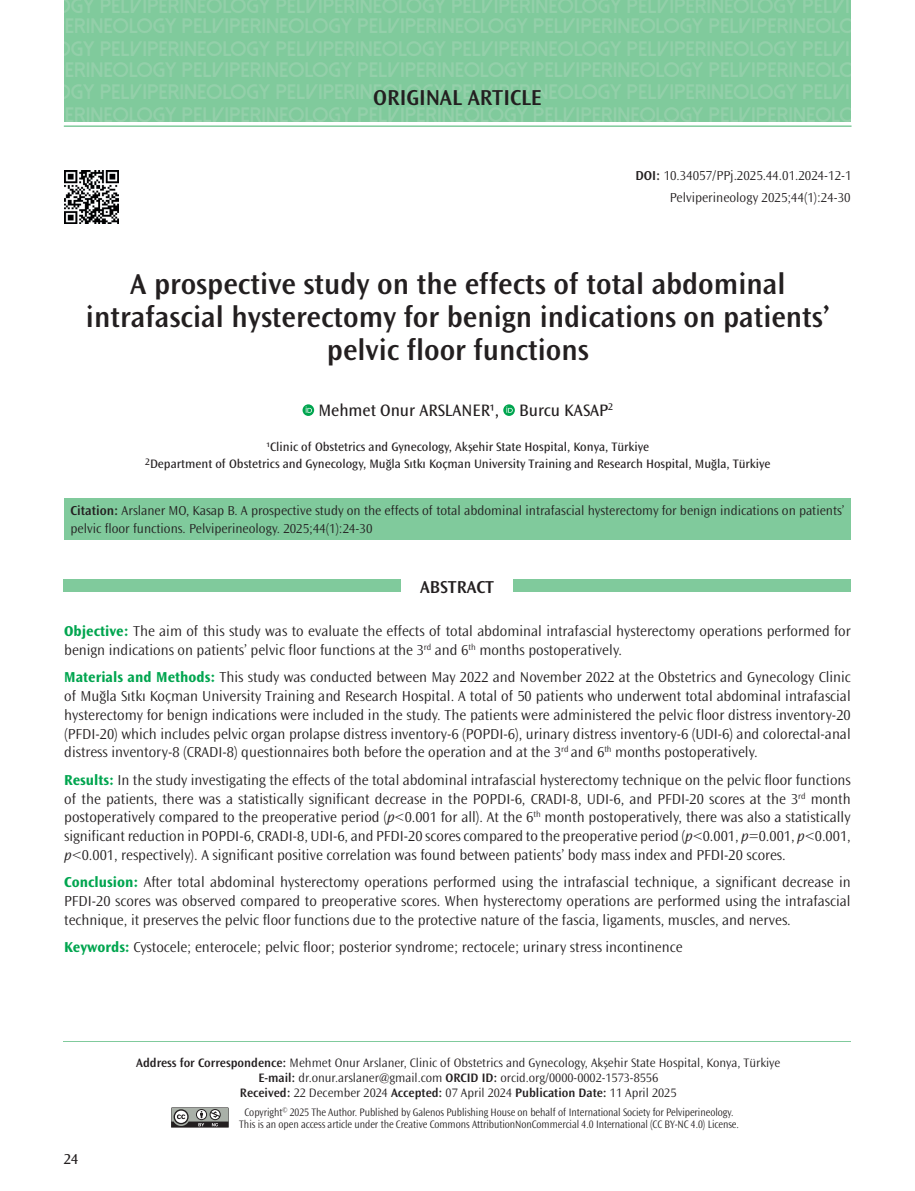
<style>
.page{position:relative;width:915px;height:1191px;background:#fff}
.page>*{position:absolute;margin:0;border:0;box-sizing:border-box;transform-origin:0 0}
.t1{font:600 30px/33px "Ocean Sans Std";color:#231f20;text-align:center}
.t2{font:600 22.5px "Ocean Sans Std";color:#231f20}
.t3{font:600 18px "Ocean Sans Std";color:#231f20}
.t4{font:17.25px "Ocean Sans Std";color:#231f20}
.t5{font:300 15px/18.8px "Ocean Sans Std";color:#231f20;text-align:justify}
.t6{font:15px "Ocean Sans Std";color:#231f20}
.t7{font:300 13.5px/18.8px "Ocean Sans Std";color:#231f20}
.t8{font:300 12.75px/15px "Ocean Sans Std";color:#231f20;text-align:center}
.t9{font:12.75px/17.1px "Ocean Sans Std";color:#231f20;text-align:center}
.t10{font:300 11.25px/12px "Ocean Sans Std";letter-spacing:-.005em;color:#231f20;text-align:center;scale:.9 1}
.s1{font-weight:600}
.s2{font-weight:700;color:#00a54f}
.s3{font-style:italic}
</style>
<div class="page">
<div style="left:64px;top:0;width:786px;height:122px;background:#80ca9c"></div>
<hr style="left:63px;top:1041px;width:787px;height:1px;background:#80ca9c">
<hr style="left:64px;top:125px;width:787px;height:2px;background:#80ca9c">
<svg style="left:171px;top:1107px;width:58px;height:20px"></svg>
<img style="left:65px;top:170px;width:53px;height:54px">
<div style="left:63px;top:580px;width:338px;height:12px;background:#80ca9c"></div>
<div style="left:512px;top:580px;width:338px;height:12px;background:#80ca9c"></div>
<div style="left:64px;top:498px;width:786px;height:42px;background:#80ca9c"></div>
<svg style="left:302px;top:404px;width:12px;height:12px"></svg>
<svg style="left:305px;top:406px;width:7px;height:7px"></svg>
<svg style="left:503px;top:404px;width:11px;height:12px"></svg>
<svg style="left:506px;top:406px;width:6px;height:7px"></svg>
<h2 class="t2" style="left:373px;top:85px;width:170px">ORIGINAL ARTICLE</h2>
<p class="t7" style="left:635px;top:166px;width:217px"><span class="s1">DOI:</span> 10.34057/PPj.2025.44.01.2024-12-1</p>
<p class="t7" style="left:669px;top:189px;width:182px">Pelviperineology 2025;44(1):24-30</p>
<h1 class="t1" style="left:86px;top:268px;width:745px">A prospective study on the effects of total abdominal intrafascial hysterectomy for benign indications on patients’ pelvic floor functions</h1>
<p class="t4" style="left:318px;top:401px;width:296px">Mehmet Onur ARSLANER¹, Burcu KASAP<sup>2</sup></p>
<p class="t9" style="left:145px;top:438px;width:626px">¹Clinic of Obstetrics and Gynecology, Akşehir State Hospital, Konya, Türkiye<br><sup>2</sup>Department of Obstetrics and Gynecology, Muğla Sıtkı Koçman University Training and Research Hospital, Muğla, Türkiye</p>
<p class="t7" style="left:71px;top:501px;width:775px"><span class="s1">Citation:</span> Arslaner MO, Kasap B. A prospective study on the effects of total abdominal intrafascial hysterectomy for benign indications on patients’ pelvic floor functions. Pelviperineology. 2025;44(1):24-30</p>
<p class="t3" style="left:420px;top:577px;width:75px">ABSTRACT</p>
<p class="t5" style="left:64px;top:622px;width:787px"><span class="s2">Objective:</span> The aim of this study was to evaluate the effects of total abdominal intrafascial hysterectomy operations performed for benign indications on patients’ pelvic floor functions at the 3<sup>rd</sup> and 6<sup>th</sup> months postoperatively.</p>
<p class="t5" style="left:64px;top:668px;width:787px"><span class="s2">Materials and Methods:</span> This study was conducted between May 2022 and November 2022 at the Obstetrics and Gynecology Clinic of Muğla Sıtkı Koçman University Training and Research Hospital. A total of 50 patients who underwent total abdominal intrafascial hysterectomy for benign indications were included in the study. The patients were administered the pelvic floor distress inventory-20 (PFDI-20) which includes pelvic organ prolapse distress inventory-6 (POPDI-6), urinary distress inventory-6 (UDI-6) and colorectal-anal distress inventory-8 (CRADI-8) questionnaires both before the operation and at the 3<sup>rd</sup> and 6<sup>th</sup> months postoperatively.</p>
<p class="t5" style="left:64px;top:770px;width:787px"><span class="s2">Results:</span> In the study investigating the effects of the total abdominal intrafascial hysterectomy technique on the pelvic floor functions of the patients, there was a statistically significant decrease in the POPDI-6, CRADI-8, UDI-6, and PFDI-20 scores at the 3<sup>rd</sup> month postoperatively compared to the preoperative period (<span class="s3">p</span>&lt;0.001 for all). At the 6<sup>th</sup> month postoperatively, there was also a statistically significant reduction in POPDI-6, CRADI-8, UDI-6, and PFDI-20 scores compared to the preoperative period (<span class="s3">p</span>&lt;0.001, <span class="s3">p</span>=0.001, <span class="s3">p</span>&lt;0.001, <span class="s3">p</span>&lt;0.001, respectively). A significant positive correlation was found between patients’ body mass index and PFDI-20 scores.</p>
<p class="t5" style="left:64px;top:873px;width:787px"><span class="s2">Conclusion:</span> After total abdominal hysterectomy operations performed using the intrafascial technique, a significant decrease in PFDI-20 scores was observed compared to preoperative scores. When hysterectomy operations are performed using the intrafascial technique, it preserves the pelvic floor functions due to the protective nature of the fascia, ligaments, muscles, and nerves.</p>
<p class="t5" style="left:64px;top:937px;width:619px"><span class="s2">Keywords:</span> Cystocele; enterocele; pelvic floor; posterior syndrome; rectocele; urinary stress incontinence</p>
<p class="t8" style="left:136px;top:1055px;width:645px"><span class="s1">Address for Correspondence:</span> Mehmet Onur Arslaner, Clinic of Obstetrics and Gynecology, Akşehir State Hospital, Konya, Türkiye<br><span class="s1">E-mail:</span> dr.onur.arslaner@gmail.com <span class="s1">ORCID ID:</span> orcid.org/0000-0002-1573-8556<br><span class="s1">Received:</span> 22 December 2024 <span class="s1">Accepted:</span> 07 April 2024 <span class="s1">Publication Date:</span> 11 April 2025</p>
<p class="t6" style="left:64px;top:1150px;width:16px">24</p>
<p class="t10" style="left:239px;top:1106px;width:556px">Copyright<sup>©</sup> 2025 The Author. Published by Galenos Publishing House on behalf of International Society for Pelviperineology.<br>This is an open access article under the Creative Commons AttributionNonCommercial 4.0 International (CC BY-NC 4.0) License.</p>
</div>
